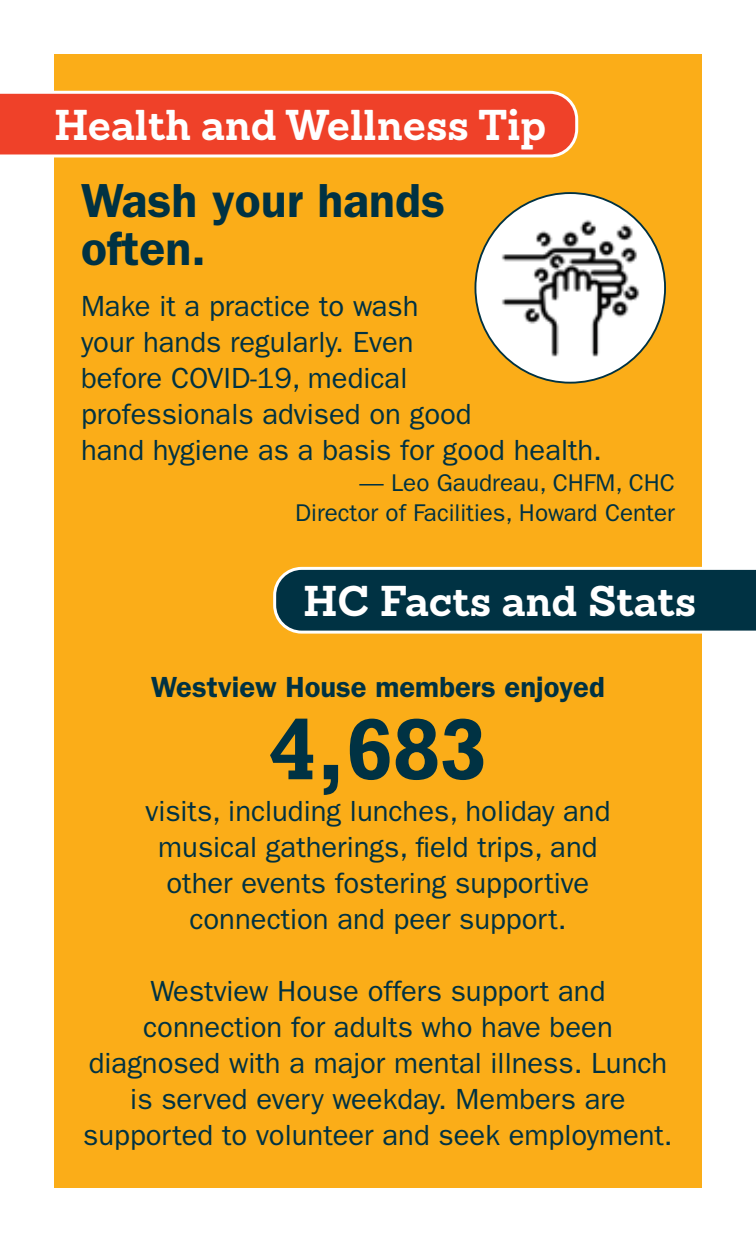
<style>
.page{position:relative;width:756px;height:1242px;background:#fff}
.page>*{position:absolute;margin:0;border:0;box-sizing:border-box;transform-origin:0 0}
.t1{font:700 87.9px "Rockwell";color:#003243}
.t2{font:600 48px/48px "ITC Franklin Gothic Std";color:#003243}
.t3{font:700 42px "Sanchez";color:#fff}
.t4{font:29.4px/36px "ITC Franklin Gothic Std";color:#003243;text-align:center}
.t5{font:600 29.4px "ITC Franklin Gothic Std";color:#003243}
.t6{font:24.3px/30.3px "ITC Franklin Gothic Std";color:#003243;text-align:right}
</style>
<div class="page">
<div style="left:54px;top:54px;width:648px;height:1134px;background:#fbad18"></div>
<img style="left:475px;top:193px;width:190px;height:190px;border-radius:95px">
<svg style="left:0;top:90px;width:579px;height:68px"></svg>
<svg style="left:273px;top:566px;width:483px;height:68px"></svg>
<h3 class="t3" style="left:54px;top:97px;width:494px">Health and Wellness Tip</h3>
<h2 class="t2" style="left:81px;top:177px;width:366px">Wash your hands often.</h2>
<p class="t4" style="left:81px;top:289px;width:523px;text-align:left">Make it a practice to wash<br>your hands regularly. Even<br>before COVID-19, medical<br>professionals advised on good<br>hand hygiene as a basis for good health.</p>
<p class="t6" style="left:295px;top:468px;width:381px">— Leo Gaudreau, CHFM, CHC<br>Director of Facilities, Howard Center</p>
<h3 class="t3" style="left:303px;top:573px;width:395px">HC Facts and Stats</h3>
<p class="t5" style="left:151px;top:669px;width:455px">Westview House members enjoyed</p>
<h1 class="t1" style="left:268px;top:696px;width:221px">4,683</h1>
<p class="t4" style="left:146px;top:793px;width:466px">visits, including lunches, holiday and musical gatherings, field trips, and other events fostering supportive connection and peer support.</p>
<p class="t4" style="left:83px;top:973px;width:591px">Westview House offers support and connection for adults who have been diagnosed with a major mental illness. Lunch is served every weekday. Members are supported to volunteer and seek employment.</p>
</div>
